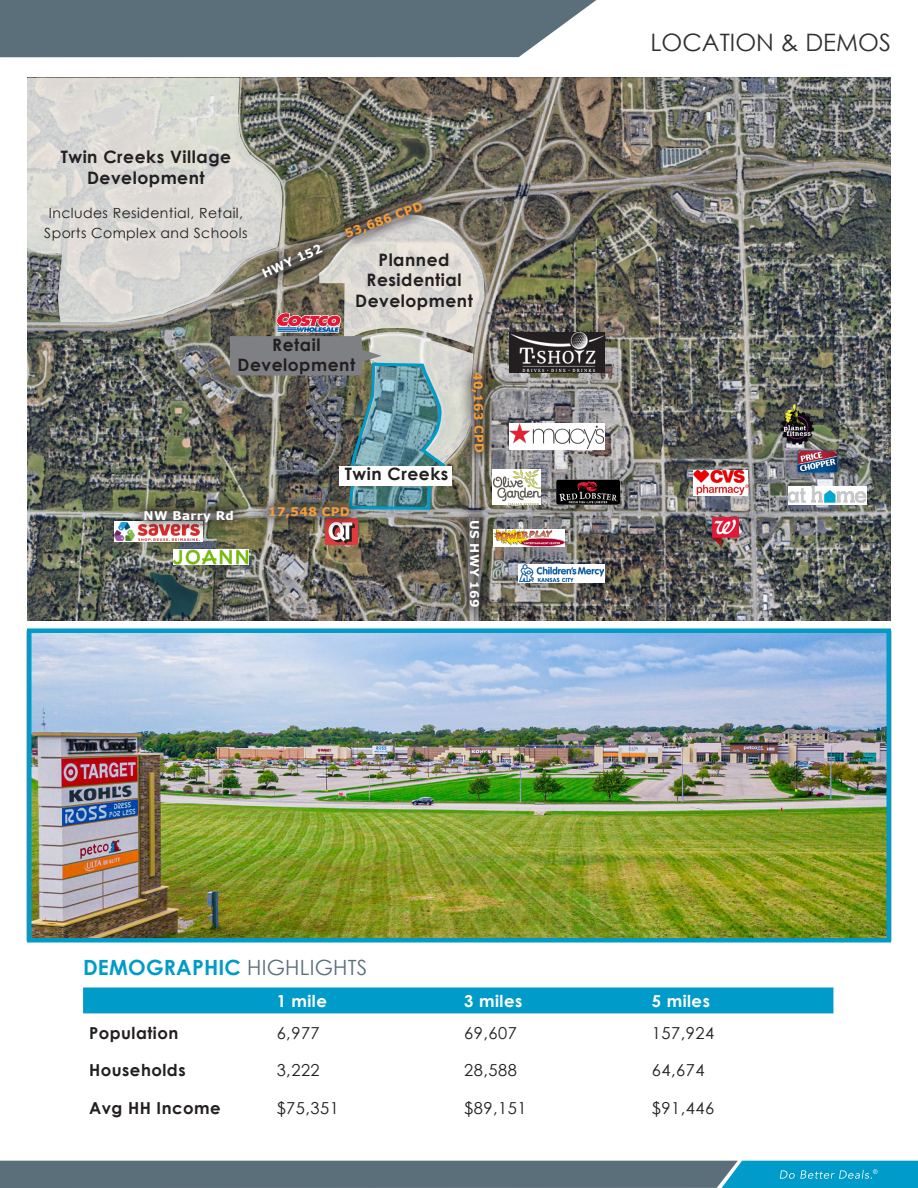
<style>
.page{position:relative;width:918px;height:1188px;background:#fff}
.page>*{position:absolute;margin:0;border:0;box-sizing:border-box;transform-origin:0 0}
.Bullets{font:24px "Century Gothic";color:#2e2f2f}
.Subhead{font:700 21px "Century Gothic";letter-spacing:.01em;color:#009bc8}
.t1{font:700 17.1px/20.5px "Century Gothic";letter-spacing:.03em;color:#231f20;text-align:center}
.t2{font:16.5px "Century Gothic";letter-spacing:.03em;color:#231f20}
.t3{font:700 16.5px "Century Gothic";letter-spacing:.03em;color:#231f20}
.t4{font:700 16.5px "Century Gothic";letter-spacing:.03em;color:#fff}
.t5{font:14.1px/20.5px "Century Gothic";letter-spacing:.03em;color:#231f20;text-align:center}
.t6{font:700 12px "Verdana";letter-spacing:.03em;color:#f89d33}
.t7{font:700 12px "Verdana";letter-spacing:.03em;color:#fff}
.s1{font-weight:400;color:#5b6f7b}
</style>
<div class="page">
<svg style="left:0;top:1161px;width:918px;height:27px"></svg>
<div style="left:0;top:0;width:596px;height:57px;background:#5b6f7b"></div>
<img style="left:27px;top:78px;width:864px;height:542px">
<img style="left:32px;top:633px;width:854px;height:305px">
<div style="left:27px;top:628px;width:864px;height:315px;border:4px solid #009bc8"></div>
<img style="left:230px;top:214px;width:254px;height:297px">
<img style="left:325px;top:532px;width:32px;height:13px">
<img style="left:276px;top:312px;width:65px;height:21px">
<img style="left:797px;top:449px;width:41px;height:24px">
<img style="left:780px;top:405px;width:34px;height:39px">
<img style="left:712px;top:517px;width:27px;height:30px">
<img style="left:557px;top:479px;width:63px;height:26px">
<img style="left:173px;top:549px;width:76px;height:15px">
<svg style="left:114px;top:522px;width:1px;height:20px"></svg>
<img style="left:115px;top:522px;width:87px;height:20px">
<img style="left:494px;top:529px;width:71px;height:18px">
<div style="left:518px;top:564px;width:87px;height:18px;background:#fff"></div>
<img style="left:519px;top:564px;width:85px;height:18px">
<div style="left:492px;top:470px;width:49px;height:35px;background:#fff"></div>
<img style="left:493px;top:470px;width:48px;height:35px">
<img style="left:509px;top:423px;width:95px;height:26px">
<img style="left:694px;top:470px;width:54px;height:25px">
<svg style="left:510px;top:333px;width:95px;height:40px"></svg>
<img style="left:510px;top:333px;width:94px;height:38px">
<img style="left:788px;top:486px;width:78px;height:18px">
<svg style="left:27px;top:78px;width:255px;height:245px;fill:#d8d8d4"></svg>
<div style="left:83px;top:988px;width:750px;height:25px;background:#009bc8"></div>
<img style="left:130px;top:497px;width:117px;height:39px">
<svg style="left:248px;top:231px;width:88px;height:60px"></svg>
<svg style="left:456px;top:506px;width:38px;height:115px"></svg>
<img style="left:255px;top:492px;width:108px;height:40px">
<svg style="left:331px;top:189px;width:105px;height:62px"></svg>
<svg style="left:458px;top:358px;width:40px;height:109px"></svg>
<p class="t1" style="left:61px;top:146px;width:172px">Twin Creeks Village</p>
<p class="t1" style="left:87px;top:167px;width:119px">Development</p>
<p class="t5" style="left:44px;top:202px;width:205px">Includes Residential, Retail,<br>Sports Complex and Schools</p>
<p class="t7" style="left:259px;top:266px;width:66px;rotate:-24deg">HWY 152</p>
<p class="t6" style="left:343px;top:226px;width:83px;rotate:-20deg">53,686 CPD</p>
<p class="t1" style="left:379px;top:249px;width:72px">Planned</p>
<p class="t1" style="left:355px;top:269px;width:119px">Residential<br>Development</p>
<p class="t1" style="left:272px;top:333px;width:50px">Retail</p>
<p class="t1" style="left:238px;top:354px;width:119px">Development</p>
<p class="t7" style="left:144px;top:507px;width:92px">NW Barry Rd</p>
<p class="t1" style="left:345px;top:463px;width:105px">Twin Creeks</p>
<p class="t6" style="left:268px;top:503px;width:83px">17,548 CPD</p>
<p class="t6" style="left:486px;top:371px;width:83px;rotate:89deg">40,163 CPD</p>
<p class="t7" style="left:483px;top:520px;width:89px;rotate:90deg">US HWY 169</p>
<p class="Subhead" style="left:83px;top:952px;width:286px">DEMOGRAPHIC <span class="s1">HIGHLIGHTS</span></p>
<p class="Bullets" style="left:650px;top:25px;width:242px">LOCATION &amp; DEMOS</p>
<p class="t4" style="left:277px;top:988px;width:52px">1 mile</p>
<p class="t4" style="left:464px;top:988px;width:60px">3 miles</p>
<p class="t4" style="left:652px;top:988px;width:60px">5 miles</p>
<p class="t3" style="left:89px;top:1020px;width:91px">Population</p>
<p class="t2" style="left:277px;top:1021px;width:45px">6,977</p>
<p class="t2" style="left:464px;top:1021px;width:54px">69,607</p>
<p class="t2" style="left:652px;top:1021px;width:64px">157,924</p>
<p class="t3" style="left:89px;top:1058px;width:98px">Households</p>
<p class="t2" style="left:277px;top:1059px;width:45px">3,222</p>
<p class="t2" style="left:464px;top:1059px;width:54px">28,588</p>
<p class="t2" style="left:652px;top:1059px;width:54px">64,674</p>
<p class="t3" style="left:89px;top:1096px;width:133px">Avg HH Income</p>
<p class="t2" style="left:277px;top:1097px;width:64px">$75,351</p>
<p class="t2" style="left:464px;top:1097px;width:64px">$89,151</p>
<p class="t2" style="left:652px;top:1097px;width:64px">$91,446</p>
</div>
